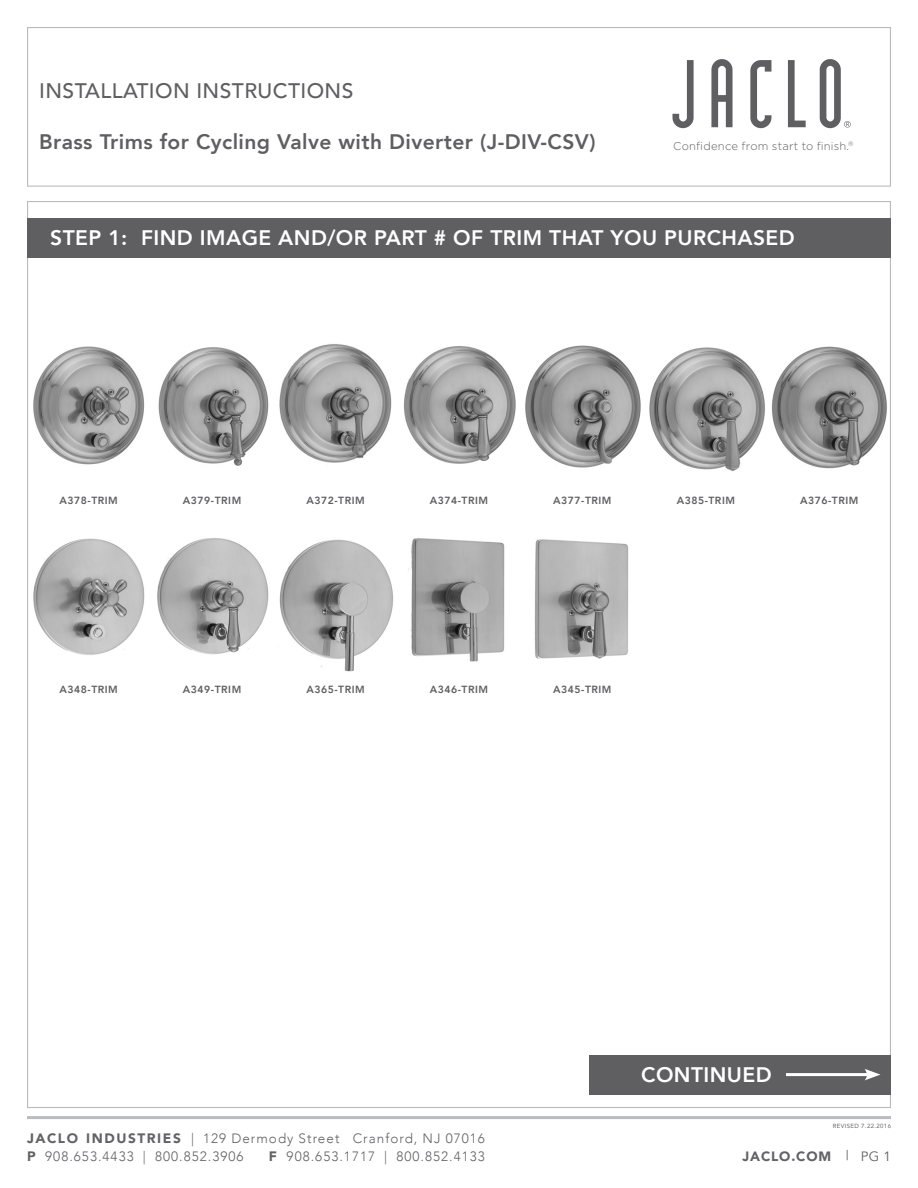
<style>
.page{position:relative;width:918px;height:1188px;background:#fff}
.page>*{position:absolute;margin:0;border:0;box-sizing:border-box;transform-origin:0 0}
.t1{font:800 21px "Avenir";letter-spacing:.02em;color:#fff}
.t2{font:800 21px "Avenir";letter-spacing:.02em;color:#5f5f62}
.t3{font:500 21px "Avenir";letter-spacing:.02em;color:#5f5f62}
.t4{font:300 13.5px/18px "Avenir";letter-spacing:.075em;color:#636265}
.t5{font:900 13.5px "Avenir";letter-spacing:.065em;color:#636265}
.t6{font:300 11.25px "Gotham";letter-spacing:.02em;color:#5f5f62}
.t7{font:800 10.35px "Avenir";letter-spacing:.05em;color:#5f5f62}
.t8{font:6px "Avenir";letter-spacing:.065em;color:#636265}
.s1{font-weight:900;font-size:13.65px}
.s2{font-weight:400}
</style>
<div class="page">
<hr style="left:27px;top:1116px;width:864px;height:3px;background:#babbbe">
<div style="left:27px;top:27px;width:864px;height:160px;border:1px solid #babbbe"></div>
<svg style="left:673px;top:60px;width:21px;height:68px"></svg>
<svg style="left:711px;top:59px;width:22px;height:68px"></svg>
<svg style="left:750px;top:60px;width:21px;height:68px"></svg>
<svg style="left:788px;top:60px;width:18px;height:67px"></svg>
<svg style="left:820px;top:59px;width:31px;height:69px"></svg>
<div style="left:590px;top:1055px;width:301px;height:40px;background:#5f5f62"></div>
<hr style="left:786px;top:1073px;width:84px;height:3px;background:#fff">
<svg style="left:864px;top:1069px;width:17px;height:11px"></svg>
<div style="left:27px;top:218px;width:864px;height:40px;background:#5f5f62"></div>
<img style="left:33px;top:346px;width:112px;height:119px">
<img style="left:279px;top:344px;width:113px;height:119px">
<img style="left:771px;top:346px;width:116px;height:123px">
<img style="left:158px;top:347px;width:111px;height:119px">
<img style="left:649px;top:347px;width:116px;height:124px">
<img style="left:525px;top:345px;width:116px;height:123px">
<img style="left:403px;top:346px;width:113px;height:117px">
<img style="left:534px;top:539px;width:95px;height:120px">
<img style="left:408px;top:538px;width:97px;height:123px">
<img style="left:33px;top:538px;width:112px;height:117px">
<img style="left:157px;top:538px;width:112px;height:117px">
<img style="left:279px;top:539px;width:114px;height:133px">
<p class="t3" style="left:39px;top:73px;width:316px">INSTALLATION INSTRUCTIONS</p>
<p class="t2" style="left:39px;top:122px;width:558px">Brass Trims for Cycling Valve with Diverter (J-DIV-CSV)</p>
<p class="t6" style="left:673px;top:140px;width:182px">Confidence from start to finish.<sup>®</sup></p>
<p class="t1" style="left:50px;top:219px;width:746px">STEP 1: FIND IMAGE AND/OR PART # OF TRIM THAT YOU PURCHASED</p>
<p class="t7" style="left:60px;top:491px;width:60px">A378-TRIM</p>
<p class="t7" style="left:183px;top:491px;width:60px">A379-TRIM</p>
<p class="t7" style="left:306px;top:491px;width:60px">A372-TRIM</p>
<p class="t7" style="left:430px;top:491px;width:60px">A374-TRIM</p>
<p class="t7" style="left:553px;top:491px;width:60px">A377-TRIM</p>
<p class="t7" style="left:677px;top:491px;width:60px">A385-TRIM</p>
<p class="t7" style="left:800px;top:491px;width:60px">A376-TRIM</p>
<p class="t7" style="left:60px;top:680px;width:60px">A348-TRIM</p>
<p class="t7" style="left:183px;top:680px;width:60px">A349-TRIM</p>
<p class="t7" style="left:306px;top:680px;width:60px">A365-TRIM</p>
<p class="t7" style="left:430px;top:680px;width:60px">A346-TRIM</p>
<p class="t7" style="left:553px;top:680px;width:60px">A345-TRIM</p>
<h2 class="t4" style="left:27px;top:1129px;width:459px"><span class="s1">JACLO INDUSTRIES</span> | 129 Dermody Street Cranford, NJ 07016<br><span class="s1">P</span> 908.653.4433 | 800.852.3906</h2>
<h2 class="t4" style="left:269px;top:1147px;width:218px"><span class="s1">F</span> 908.653.1717 | 800.852.4133</h2>
<p class="t1" style="left:641px;top:1056px;width:132px">CONTINUED</p>
<p class="t8" style="left:833px;top:1121px;width:60px">REVISED 7.22.2016</p>
<p class="t5" style="left:742px;top:1145px;width:150px">JACLO.COM <span class="s2">| PG 1</span></p>
</div>
